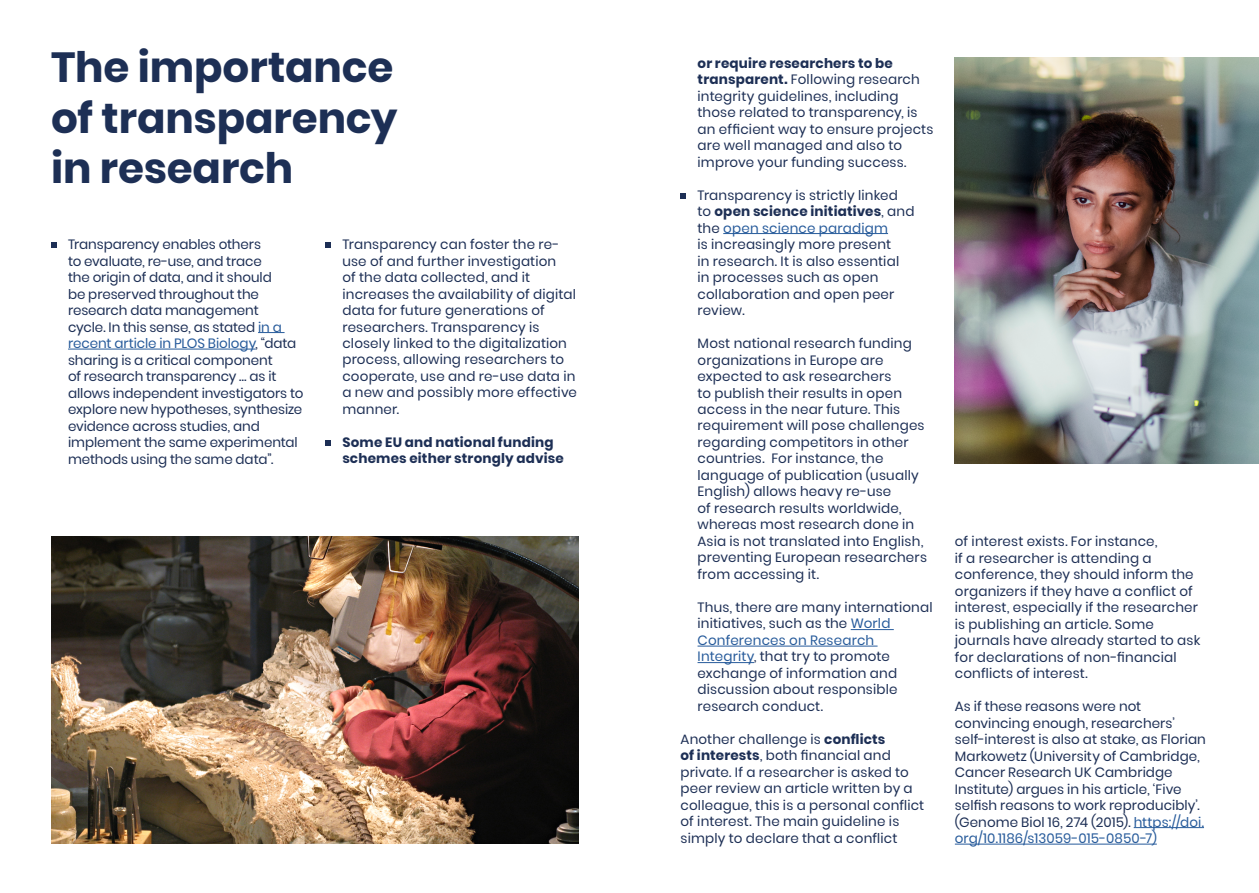
<style>
.page{position:relative;width:1259px;height:893px;background:#fff}
.page>*{position:absolute;margin:0;border:0;box-sizing:border-box;transform-origin:0 0}
.t1{font:700 42px/50.4px "Poppins";color:#1d2f55;text-align:justify}
.t2{font:13.5px/16.5px "Poppins";letter-spacing:.01em;color:#1d2f55}
.t3{font:700 13.5px/16.5px "Poppins";letter-spacing:.015em;color:#1d2f55}
.s1{color:#275b9b}
.s2{font-weight:700}
</style>
<div class="page">
<img style="left:51px;top:537px;width:527px;height:306px">
<img style="left:955px;top:57px;width:304px;height:407px">
<svg style="left:51px;top:243px;width:5px;height:5px"></svg>
<svg style="left:325px;top:243px;width:5px;height:5px"></svg>
<svg style="left:325px;top:441px;width:5px;height:5px"></svg>
<svg style="left:680px;top:193px;width:5px;height:5px"></svg>
<svg style="left:258px;top:332px;width:26px;height:1px"></svg>
<hr style="left:68px;top:349px;width:188px;height:1px;background:#275b9b">
<hr style="left:723px;top:233px;width:165px;height:1px;background:#275b9b">
<hr style="left:850px;top:629px;width:44px;height:1px;background:#275b9b">
<hr style="left:697px;top:646px;width:180px;height:1px;background:#275b9b">
<hr style="left:697px;top:662px;width:57px;height:1px;background:#275b9b">
<hr style="left:1133px;top:827px;width:71px;height:1px;background:#275b9b">
<hr style="left:955px;top:844px;width:201px;height:1px;background:#275b9b">
<h1 class="t1" style="left:51px;top:42px;width:348px">The importance of transparency in research</h1>
<p class="t2" style="left:68px;top:236px;width:237px">Transparency enables others<br>to evaluate, re-use, and trace<br>the origin of data, and it should<br>be preserved throughout the research data management<br>cycle. In this sense, as stated <span class="s1">in a recent article in PLOS Biology</span>, “data sharing is a critical component<br>of research transparency … as it allows independent investigators to explore new hypotheses, synthesize evidence across studies, and implement the same experimental methods using the same data”.</p>
<p class="t2" style="left:342px;top:236px;width:236px">Transparency can foster the re&shy;use of and further investigation<br>of the data collected, and it increases the availability of digital data for future generations of researchers. Transparency is closely linked to the digitalization process, allowing researchers to cooperate, use and re-use data in a new and possibly more effective manner.</p>
<p class="t3" style="left:342px;top:434px;width:223px">Some EU and national funding schemes either strongly advise</p>
<p class="t2" style="left:697px;top:55px;width:237px"><span class="s2">or require researchers to be transparent.</span> Following research integrity guidelines, including those related to transparency, is an efficient way to ensure projects are well managed and also to improve your funding success.</p>
<p class="t2" style="left:697px;top:187px;width:218px">Transparency is strictly linked to <span class="s2">open science initiatives</span>, and the <span class="s1">open science paradigm<br></span>is increasingly more present<br>in research. It is also essential in processes such as open collaboration and open peer review.</p>
<p class="t2" style="left:697px;top:335px;width:231px">Most national research funding organizations in Europe are expected to ask researchers<br>to publish their results in open access in the near future. This requirement will pose challenges regarding competitors in other countries. For instance, the language of publication (usually<br>English) allows heavy re-use<br>of research results worldwide, whereas most research done in<br>Asia is not translated into English, preventing European researchers from accessing it.</p>
<p class="t2" style="left:697px;top:599px;width:237px">Thus, there are many international initiatives, such as the <span class="s1">World<br>Conferences on Research<br>Integrity</span>, that try to promote exchange of information and discussion about responsible research conduct.</p>
<p class="t2" style="left:680px;top:731px;width:245px">Another challenge is <span class="s2">conflicts<br>of interests</span>, both financial and private. If a researcher is asked to peer review an article written by a colleague, this is a personal conflict of interest. The main guideline is simply to declare that a conflict</p>
<p class="t2" style="left:955px;top:533px;width:247px">of interest exists. For instance,<br>if a researcher is attending a conference, they should inform the organizers if they have a conflict of interest, especially if the researcher is publishing an article. Some journals have already started to ask for declarations of non-financial conflicts of interest.</p>
<p class="t2" style="left:955px;top:698px;width:252px">As if these reasons were not convincing enough, researchers’ self-interest is also at stake, as Florian Markowetz (University of Cambridge, Cancer Research UK Cambridge Institute) argues in his article, ‘Five selfish reasons to work reproducibly’. (Genome Biol 16, 274 (2015). <span class="s1">https://doi. org/10.1186/s13059-015-0850-7)</span></p>
</div>
